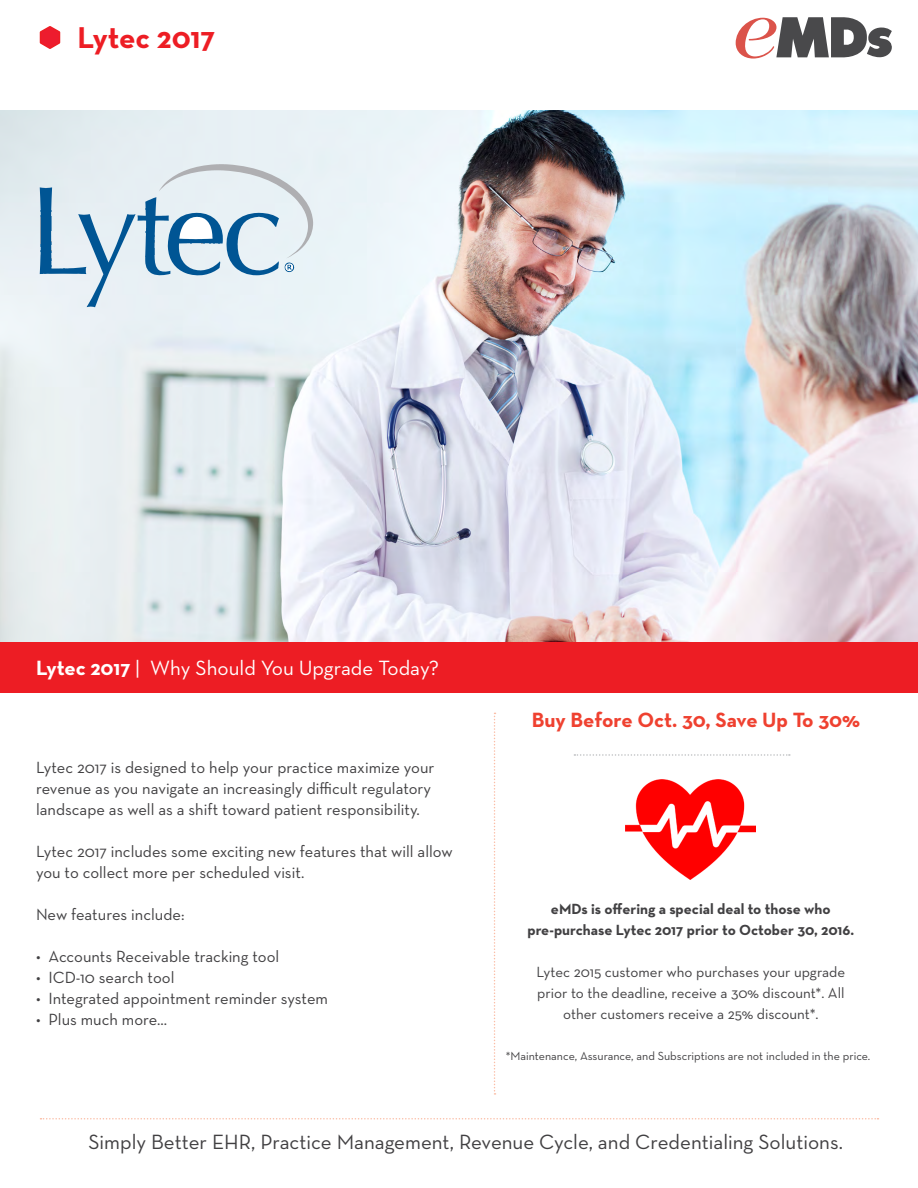
<style>
.page{position:relative;width:918px;height:1188px;background:#fff}
.page>*{position:absolute;margin:0;border:0;box-sizing:border-box;transform-origin:0 0}
.t1{font:700 30.6px "Neutra Text";color:#ed1d24}
.t2{font:21px "Neutra Text";color:#414042}
.t3{font:21px "Neutra Text";color:#fff}
.t4{font:700 21px "Neutra Text";letter-spacing:-.01em;color:#ef4130}
.t5{font:16.5px/21px "Neutra Text";color:#414042}
.t6{font:15px/21px "Neutra Text";color:#414042;text-align:center}
.t7{font:700 15px/21px "Neutra Text";color:#414042;text-align:center}
.t8{font:12px "Neutra Text";color:#414042}
.s1{font-weight:700}
</style>
<div class="page">
<svg style="left:736px;top:17px;width:156px;height:42px"></svg>
<img style="left:0;top:111px;width:918px;height:531px">
<div style="left:0;top:642px;width:918px;height:50px;background:#ed1d24"></div>
<svg style="left:39px;top:26px;width:22px;height:23px"></svg>
<svg style="left:40px;top:1118px;width:839px;height:2px"></svg>
<img style="left:626px;top:779px;width:130px;height:101px">
<svg style="left:574px;top:754px;width:216px;height:2px"></svg>
<svg style="left:494px;top:713px;width:2px;height:382px"></svg>
<svg style="left:40px;top:164px;width:274px;height:144px;background:#c7d9e5"></svg>
<h1 class="t1" style="left:78px;top:19px;width:139px">Lytec 2017</h1>
<p class="t3" style="left:36px;top:655px;width:404px"><span class="s1">Lytec 2017</span> | Why Should You Upgrade Today?</p>
<p class="t5" style="left:36px;top:757px;width:400px">Lytec 2017 is designed to help your practice maximize your revenue as you navigate an increasingly difficult regulatory landscape as well as a shift toward patient responsibility.</p>
<p class="t5" style="left:36px;top:841px;width:418px">Lytec 2017 includes some exciting new features that will allow you to collect more per scheduled visit.</p>
<p class="t5" style="left:36px;top:904px;width:150px">New features include:</p>
<p class="t5" style="left:36px;top:946px;width:245px">• Accounts Receivable tracking tool</p>
<p class="t5" style="left:36px;top:967px;width:140px">• ICD-10 search tool</p>
<p class="t5" style="left:36px;top:988px;width:294px">• Integrated appointment reminder system</p>
<p class="t5" style="left:36px;top:1009px;width:133px">• Plus much more...</p>
<p class="t4" style="left:532px;top:707px;width:330px">Buy Before Oct. 30, Save Up To 30%</p>
<p class="t7" style="left:527px;top:898px;width:328px">eMDs is offering a special deal to those who pre-purchase Lytec 2017 prior to October 30, 2016.</p>
<p class="t6" style="left:536px;top:961px;width:310px">Lytec 2015 customer who purchases your upgrade prior to the deadline, receive a 30% discount*. All other customers receive a 25% discount*.</p>
<p class="t8" style="left:506px;top:1048px;width:366px">*Maintenance, Assurance, and Subscriptions are not included in the price.</p>
<p class="t2" style="left:89px;top:1129px;width:756px">Simply Better EHR, Practice Management, Revenue Cycle, and Credentialing Solutions.</p>
</div>
